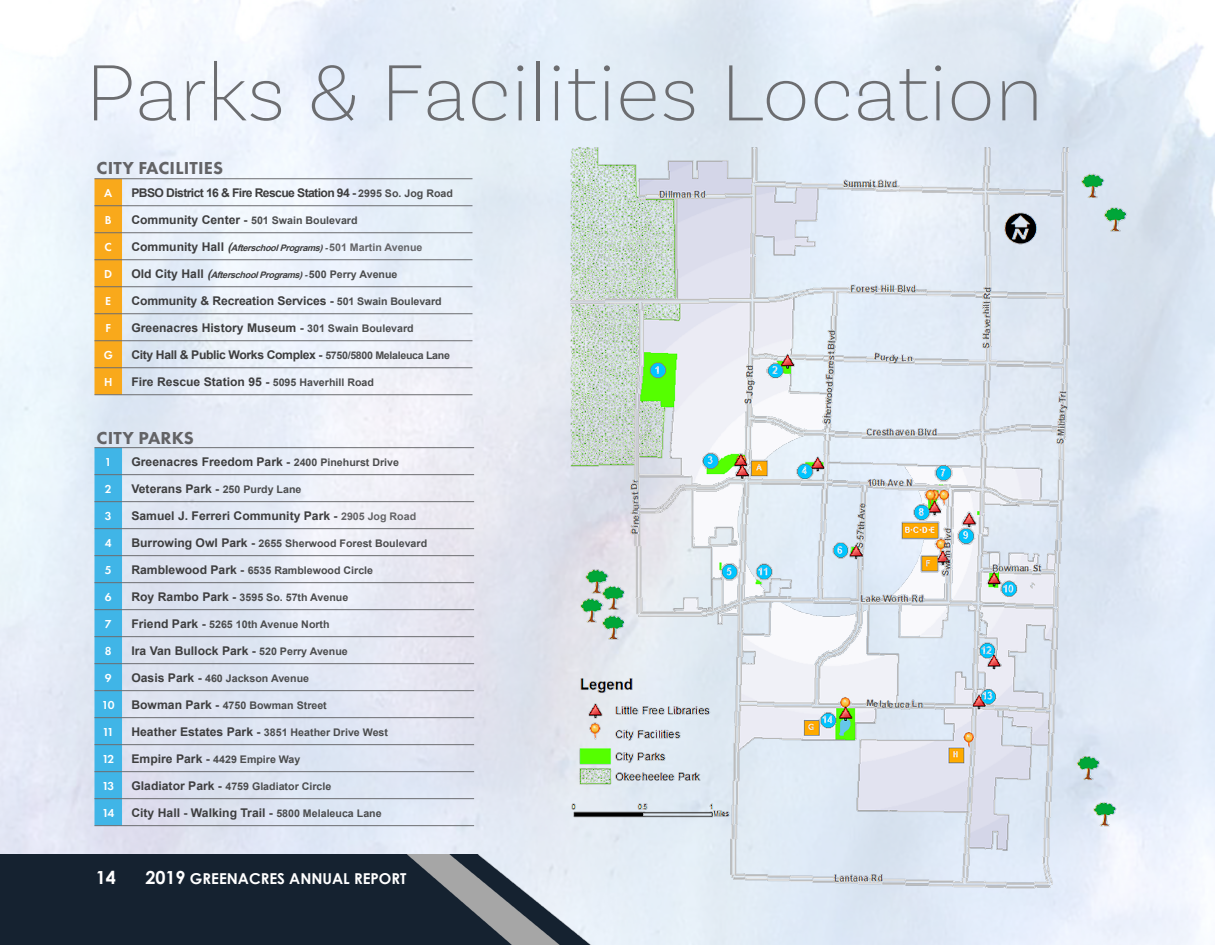
<style>
.page{position:relative;width:1215px;height:945px;background:#fff}
.page>*{position:absolute;margin:0;border:0;box-sizing:border-box;transform-origin:0 0}
.t1{font:200 84.15px "Basic Sans";color:#6c6d70}
.t2{font:800 18px "Futura PT";letter-spacing:.01em;color:#636366}
.t3{font:700 18px "Century Gothic";color:#fff}
.t4{font:700 15px "Century Gothic";color:#fff}
.t5{font:700 12px "Arial";color:#3e3e3f}
.t6{font:700 12px "Arial";letter-spacing:-.03em;color:#3e3e3f}
.t7{font:700 12px "Arial";letter-spacing:-.05em;color:#3e3e3f}
.t8{font:600 12px "Futura PT";letter-spacing:-.115em;color:#fff}
.t9{font:700 10.5px "Arial";color:#4b4c4d}
.t10{font:italic 700 9px "Arial";color:#3e3e3f}
.s1{font-size:10.5px;color:#4b4c4d}
.s2{font-size:12px;color:#3e3e3f}
.s3{font-style:normal;font-size:12px}
.s4{font-size:12px}
.s5{font-style:normal;font-size:10.5px;color:#636366}
.s6{font-style:normal;font-size:10.5px;color:#4b4c4d}
.s7{font-size:10.5px;color:#636366}
.s8{font-size:18px}
</style>
<div class="page">
<img style="left:0;top:0;width:1215px;height:945px">
<img style="left:547px;top:129px;width:613px;height:785px">
<hr style="left:122px;top:178px;width:350px;height:1px;background:#6c6d70">
<hr style="left:122px;top:205px;width:350px;height:1px;background:#6c6d70">
<hr style="left:122px;top:232px;width:350px;height:1px;background:#6c6d70">
<hr style="left:122px;top:259px;width:350px;height:1px;background:#6c6d70">
<hr style="left:122px;top:286px;width:350px;height:1px;background:#6c6d70">
<hr style="left:122px;top:313px;width:350px;height:1px;background:#6c6d70">
<hr style="left:122px;top:340px;width:350px;height:1px;background:#6c6d70">
<hr style="left:122px;top:367px;width:350px;height:1px;background:#6c6d70">
<svg style="left:94px;top:178px;width:28px;height:217px;background:#f3a722"></svg>
<hr style="left:122px;top:394px;width:350px;height:1px;background:#6c6d70">
<hr style="left:122px;top:474px;width:352px;height:1px;background:#6c6d70">
<hr style="left:122px;top:501px;width:352px;height:1px;background:#6c6d70">
<hr style="left:122px;top:528px;width:352px;height:1px;background:#6c6d70">
<hr style="left:122px;top:555px;width:352px;height:1px;background:#6c6d70">
<hr style="left:122px;top:582px;width:352px;height:1px;background:#6c6d70">
<hr style="left:122px;top:609px;width:352px;height:1px;background:#6c6d70">
<hr style="left:122px;top:636px;width:352px;height:1px;background:#6c6d70">
<hr style="left:122px;top:663px;width:352px;height:1px;background:#6c6d70">
<hr style="left:122px;top:690px;width:352px;height:1px;background:#6c6d70">
<hr style="left:122px;top:717px;width:352px;height:1px;background:#6c6d70">
<hr style="left:122px;top:744px;width:352px;height:1px;background:#6c6d70">
<hr style="left:122px;top:771px;width:352px;height:1px;background:#6c6d70">
<hr style="left:122px;top:798px;width:352px;height:1px;background:#6c6d70">
<hr style="left:122px;top:825px;width:352px;height:1px;background:#6c6d70">
<svg style="left:94px;top:447px;width:28px;height:379px;background:#47b3e2"></svg>
<hr style="left:122px;top:447px;width:352px;height:1px;background:#6c6d70">
<img style="left:0;top:855px;width:608px;height:90px">
<p class="t1" style="left:85px;top:42px;width:960px">Parks &amp; Facilities Location</p>
<p class="t2" style="left:96px;top:157px;width:128px">CITY FACILITIES</p>
<p class="t8" style="left:104px;top:185px;width:10px">A</p>
<p class="t7" style="left:131px;top:184px;width:323px">PBSO District 16 &amp; Fire Rescue Station 94 - <span class="s1">2995 So. Jog Road</span></p>
<p class="t8" style="left:105px;top:212px;width:8px">B</p>
<p class="t9" style="left:131px;top:213px;width:228px"><span class="s2">Community Center -</span> 501 Swain Boulevard</p>
<p class="t8" style="left:105px;top:239px;width:9px">C</p>
<p class="t10" style="left:131px;top:241px;width:293px"><span class="s3">Community Hall</span> <span class="s4">(</span>AfterschoolPrograms)-<span class="s5">501 Martin Avenue</span></p>
<p class="t8" style="left:104px;top:266px;width:10px">D</p>
<p class="t10" style="left:131px;top:268px;width:268px"><span class="s3">O l d C i t y H a l l</span> <span class="s4">(</span>AfterschoolPrograms)-<span class="s6">5 0 0 P e r r y Av e n u e</span></p>
<p class="t8" style="left:105px;top:293px;width:7px">E</p>
<p class="t5" style="left:131px;top:292px;width:312px">Community &amp; Recreation Services - <span class="s1">501 Swain Boulevard</span></p>
<p class="t8" style="left:105px;top:320px;width:7px">F</p>
<p class="t5" style="left:131px;top:319px;width:284px">Greenacres History Museum - <span class="s1">301 Swain Boulevard</span></p>
<p class="t8" style="left:104px;top:347px;width:11px">G</p>
<p class="t6" style="left:131px;top:346px;width:320px">City Hall &amp; Public Works Complex - <span class="s1">5750/5800 Melaleuca Lane</span></p>
<p class="t8" style="left:104px;top:374px;width:10px">H</p>
<p class="t5" style="left:131px;top:373px;width:244px">Fire Rescue Station 95 - <span class="s1">5095 Haverhill Road</span></p>
<p class="t2" style="left:96px;top:426px;width:99px">CITY PARKS</p>
<p class="t8" style="left:105px;top:454px;width:8px">1</p>
<p class="t5" style="left:131px;top:453px;width:269px">Greenacres Freedom Park - <span class="s1">2400 Pinehurst Drive</span></p>
<p class="t8" style="left:105px;top:481px;width:8px">2</p>
<p class="t5" style="left:131px;top:480px;width:172px">Veterans Park - <span class="s1">250 Purdy Lane</span></p>
<p class="t8" style="left:105px;top:508px;width:8px">3</p>
<p class="t5" style="left:131px;top:507px;width:286px">Samuel J. Ferreri Community Park - <span class="s7">2905 Jog Road</span></p>
<p class="t8" style="left:105px;top:535px;width:8px">4</p>
<p class="t9" style="left:131px;top:535px;width:297px"><span class="s2">Burrowing Owl Park -</span> 2655 Sherwood Forest Boulevard</p>
<p class="t8" style="left:105px;top:562px;width:8px">5</p>
<p class="t9" style="left:131px;top:562px;width:243px"><span class="s2">Ramblewood Park -</span> 6535 Ramblewood Circle</p>
<p class="t8" style="left:105px;top:589px;width:8px">6</p>
<p class="t9" style="left:131px;top:589px;width:218px"><span class="s2">Roy Rambo Park -</span> 3595 So. 57th Avenue</p>
<p class="t8" style="left:105px;top:616px;width:8px">7</p>
<p class="t9" style="left:131px;top:616px;width:200px"><span class="s2">Friend Park -</span> 5265 10th Avenue North</p>
<p class="t8" style="left:105px;top:643px;width:8px">8</p>
<p class="t5" style="left:131px;top:642px;width:218px">Ira Van Bullock Park - <span class="s1">520 Perry Avenue</span></p>
<p class="t8" style="left:105px;top:670px;width:8px">9</p>
<p class="t9" style="left:131px;top:670px;width:179px"><span class="s2">Oasis Park -</span> 460 Jackson Avenue</p>
<p class="t8" style="left:102px;top:697px;width:14px">10</p>
<p class="t9" style="left:131px;top:697px;width:197px"><span class="s2">Bowman Park -</span> 4750 Bowman Street</p>
<p class="t8" style="left:103px;top:724px;width:13px">11</p>
<p class="t9" style="left:131px;top:724px;width:258px"><span class="s2">Heather Estates Park -</span> 3851 Heather Drive West</p>
<p class="t8" style="left:102px;top:751px;width:14px">12</p>
<p class="t9" style="left:131px;top:751px;width:171px"><span class="s2">Empire Park -</span> 4429 Empire Way</p>
<p class="t8" style="left:102px;top:778px;width:14px">13</p>
<p class="t9" style="left:131px;top:778px;width:201px"><span class="s2">Gladiator Park -</span> 4759 Gladiator Circle</p>
<p class="t8" style="left:102px;top:805px;width:14px">14</p>
<p class="t5" style="left:131px;top:804px;width:252px">City Hall - Walking Trail - <span class="s1">5800 Melaleuca Lane</span></p>
<h2 class="t3" style="left:96px;top:864px;width:22px">14</h2>
<h3 class="t4" style="left:145px;top:867px;width:263px"><span class="s8">2019</span> GREENACRES ANNUAL REPORT</h3>
</div>
